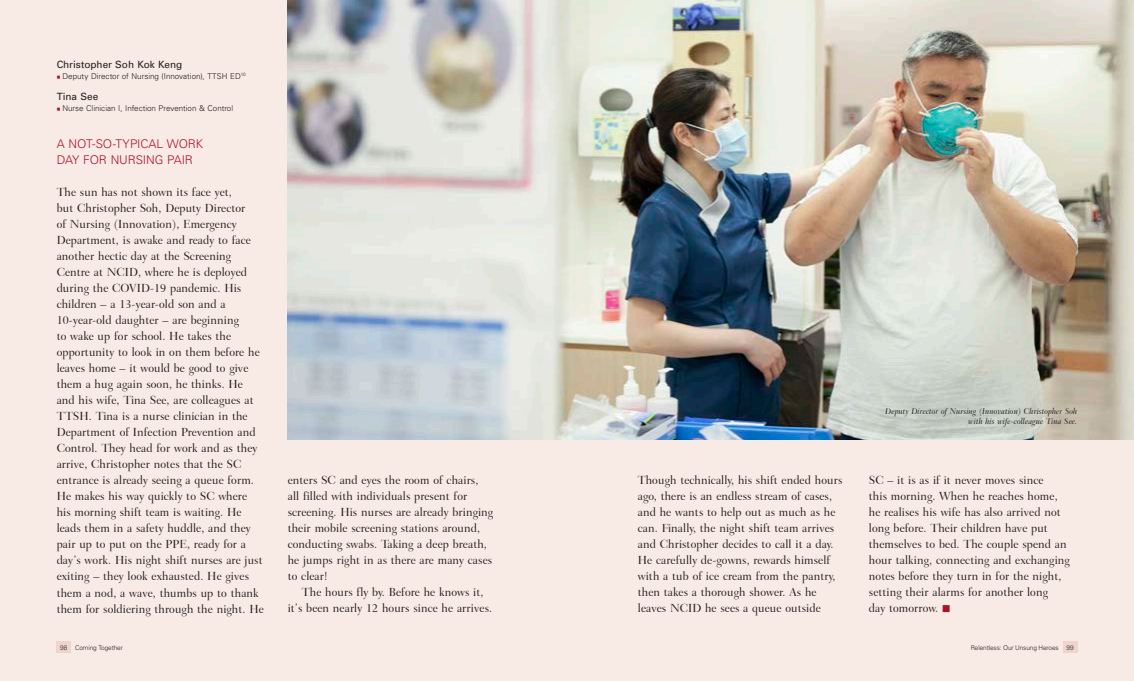
<style>
.page{position:relative;width:1134px;height:681px;background:#fff}
.page>*{position:absolute;margin:0;border:0;box-sizing:border-box;transform-origin:0 0}
.t1{font:12px/16px "Transitional 551 BT Medium B";letter-spacing:.01em;color:#231f20}
.t2{font:300 12px/16px "Univers";letter-spacing:-.015em;color:#ae1229}
.t3{font:10px "Univers";color:#231f20}
.t4{font:8.5px/10.2px "Transitional 551 BT Medium Italic B";letter-spacing:.01em;color:#231f20;text-align:right}
.t5{font:300 8px "Univers";color:#231f20}
.t6{font:300 6.5px "Univers";letter-spacing:-.02em;color:#231f20}
.s1{color:#ae1229}
</style>
<div class="page">
<div style="left:567px;top:0;width:567px;height:680px;background:#f8eae5"></div>
<div style="left:0;top:0;width:567px;height:680px;background:#f8eae5"></div>
<img style="left:288px;top:0;width:846px;height:439px">
<div style="left:57px;top:641px;width:14px;height:11px;background:#f0d4cc"></div>
<div style="left:1063px;top:641px;width:14px;height:11px;background:#f0d4cc"></div>
<p class="t3" style="left:57px;top:58px;width:127px">Christopher Soh Kok Keng</p>
<p class="t5" style="left:57px;top:71px;width:191px"><span class="s1">■</span> Deputy Director of N ursing (Innovation), TTS H E D<sup>10</sup></p>
<p class="t3" style="left:57px;top:90px;width:43px">Tina See</p>
<p class="t5" style="left:57px;top:103px;width:178px"><span class="s1">■</span> N urse Clinician I, Infection Prevention &amp; Control</p>
<p class="t2" style="left:57px;top:135px;width:21px">A NOT</p>
<p class="t2" style="left:57px;top:135px;width:148px;text-indent:35px">-SO -TY PICAL WOR K<br>DAY FOR NURS ING</p>
<p class="t2" style="left:167px;top:151px;width:25px">PAIR</p>
<p class="t1" style="left:57px;top:184px;width:209px">The sun has not shown its face yet,<br>but Christopher Soh, Deputy Director<br>of Nursing (Innovation), Emergency Department, is awake and ready to face another hectic day at the Screening Centre at NCID, where he is deployed during the COVID-19 pandemic. His children – a 13-year-old son and a 10-year-old daughter – are beginning<br>to wake up for school. He takes the opportunity to look in on them before he leaves home – it would be good to give them a hug again soon, he thinks. He and his wife, Tina See, are colleagues at TTSH. Tina is a nurse clinician in the Department of Infection Prevention and Control. They head for work and as they arrive, Christopher notes that the SC entrance is already seeing a queue form.<br>He makes his way quickly to SC where his morning shift team is waiting. He leads them in a safety huddle, and they pair up to put on the PPE, ready for a day’s work. His night shift nurses are just exiting – they look exhausted. He gives them a nod, a wave, thumbs up to thank them for soldiering through the night. He</p>
<p class="t1" style="left:288px;top:472px;width:207px">enters SC and eyes the room of chairs,<br>all filled with individuals present for screening. His nurses are already bringing their mobile screening stations around, conducting swabs. Taking a deep breath, he jumps right in as there are many cases to clear!</p>
<p class="t1" style="left:288px;top:584px;width:206px;text-align:center">The hours fly by. Before he knows it,<br>it’s been nearly 12 hours since he arrives.</p>
<p class="t4" style="left:885px;top:406px;width:194px">Deputy Director of Nursing (Innovation) Christopher Soh with his wife-colleague Tina See.</p>
<p class="t1" style="left:638px;top:472px;width:206px">Though technically, his shift ended hours ago, there is an endless stream of cases, and he wants to help out as much as he can. Finally, the night shift team arrives and Christopher decides to call it a day.<br>He carefully de-gowns, rewards himself with a tub of ice cream from the pantry, then takes a thorough shower. As he leaves NCID he sees a queue outside</p>
<p class="t1" style="left:869px;top:472px;width:202px">SC – it is as if it never moves since<br>this morning. When he reaches home, he realises his wife has also arrived not long before. Their children have put themselves to bed. The couple spend an hour talking, connecting and exchanging notes before they turn in for the night, setting their alarms for another long<br>day tomorrow. <span class="s1">■</span></p>
<p class="t6" style="left:60px;top:643px;width:64px">98 Coming Together</p>
<p class="t6" style="left:971px;top:643px;width:105px">Relentless: Our Unsung Heroes 99</p>
</div>
